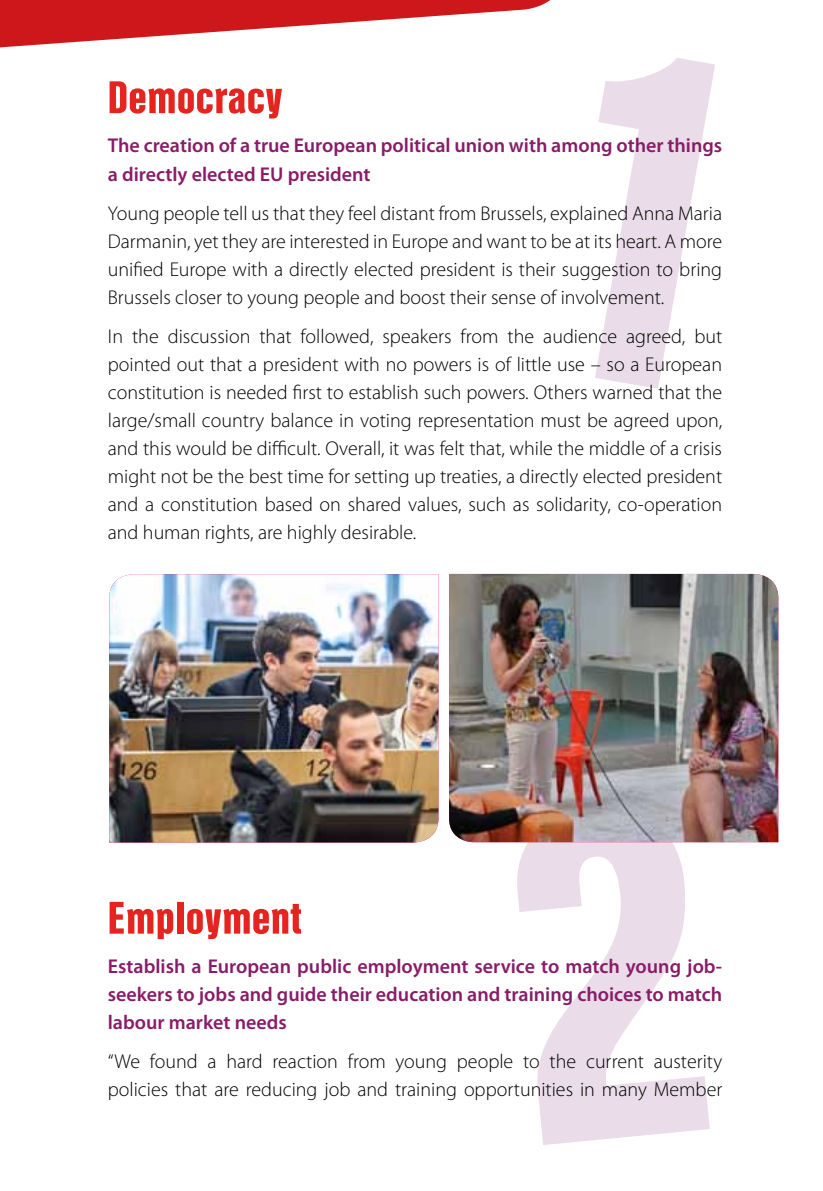
<style>
.page{position:relative;width:823px;height:1191px;background:#fff}
.page>*{position:absolute;margin:0;border:0;box-sizing:border-box;transform-origin:0 0}
.t1{font:46px "Hector";color:#e52420;scale:1.09 1}
.t2{font:300 20px/28px "Myriad Pro";color:#000;text-align:justify}
.t3{font:600 20px/28px "Myriad Pro";color:#891c68}
</style>
<div class="page">
<img style="left:109px;top:574px;width:329px;height:268px">
<img style="left:449px;top:574px;width:328px;height:268px">
<svg style="left:0;top:0;width:551px;height:48px"></svg>
<img style="left:510px;top:798px;width:199px;height:45px">
<h1 class="t1" style="left:108px;top:73px;width:162px">Democracy</h1>
<p class="t3" style="left:108px;top:131px;width:615px">The creation of a true European political union with among other things a directly elected EU president</p>
<p class="t2" style="left:108px;top:199px;width:615px">Young people tell us that they feel distant from Brussels, explained Anna Maria Darmanin, yet they are interested in Europe and want to be at its heart. A more unified Europe with a directly elected president is their suggestion to bring Brussels closer to young people and boost their sense of involvement.</p>
<p class="t2" style="left:108px;top:323px;width:615px">In the discussion that followed, speakers from the audience agreed, but pointed out that a president with no powers is of little use – so a European constitution is needed first to establish such powers. Others warned that the large/small country balance in voting representation must be agreed upon, and this would be difficult. Overall, it was felt that, while the middle of a crisis might not be the best time for setting up treaties, a directly elected president and a constitution based on shared values, such as solidarity, co-operation and human rights, are highly desirable.</p>
<h1 class="t1" style="left:108px;top:893px;width:179px">Employment</h1>
<p class="t3" style="left:108px;top:951px;width:615px;text-align:justify">Establish a European public employment service to match young job&shy;seekers to jobs and guide their education and training choices to match labour market needs</p>
<p class="t2" style="left:108px;top:1048px;width:615px">“We found a hard reaction from young people to the current austerity policies that are reducing job and training opportunities in many Member</p>
</div>
